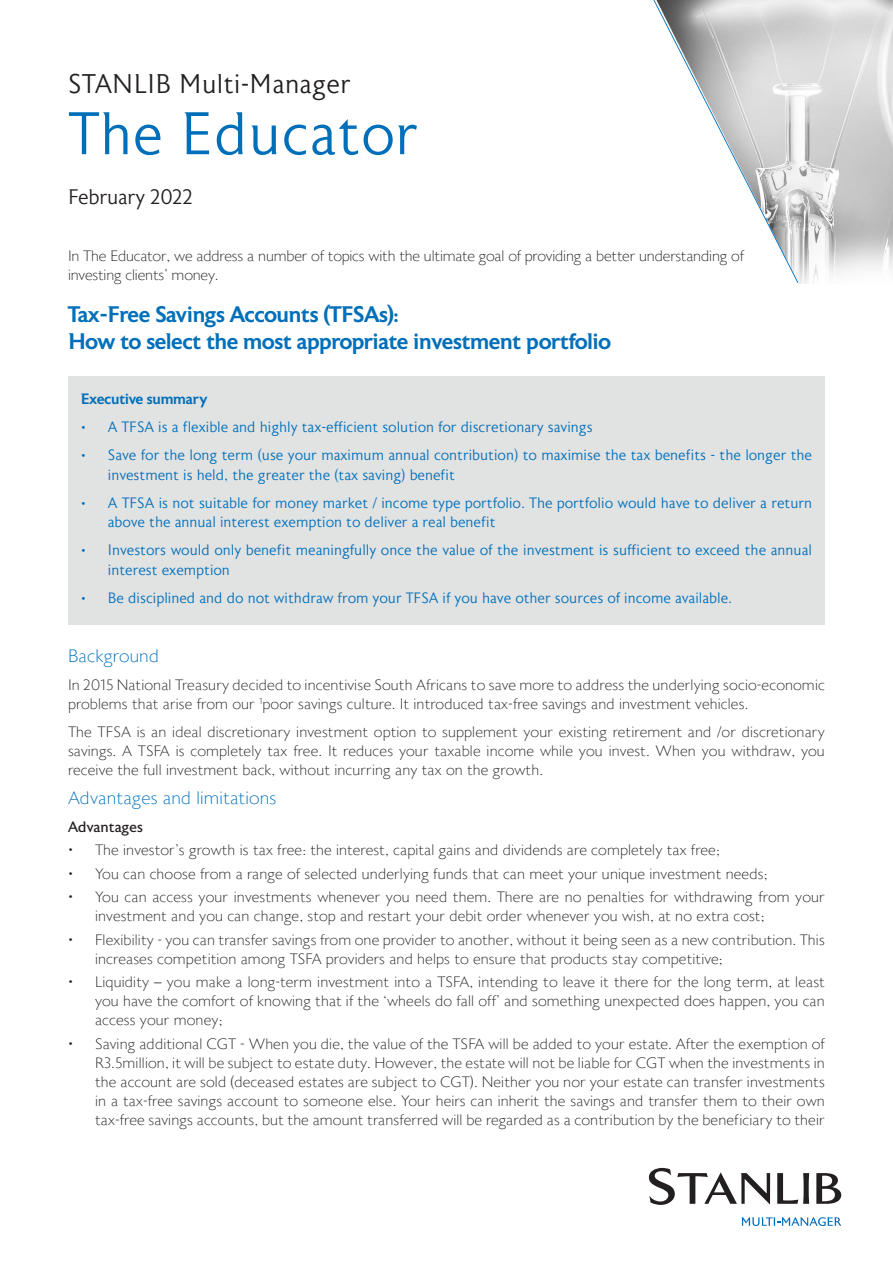
<style>
.page{position:relative;width:893px;height:1263px;background:#fff}
.page>*{position:absolute;margin:0;border:0;box-sizing:border-box;transform-origin:0 0}
.t1{font:300 60px "Astoria";color:#006fba}
.t2{font:300 27px "Astoria";color:#231f20}
.t3{font:500 22.5px/27px "Astoria";letter-spacing:-.01em;color:#006fba}
.t4{font:300 21px "Astoria";letter-spacing:-.02em;color:#231f20}
.t5{font:200 18px "Astoria";color:#006fba}
.t6{font:200 15px/19px "Astoria";color:#231f20}
.t7{font:300 15px/19.5px "Astoria";letter-spacing:-.01em;color:#006fba}
.t8{font:200 15px/19.2px "Astoria";letter-spacing:-.02em;color:#231f20}
.t9{font:500 15px "Astoria";letter-spacing:-.01em;color:#006fba}
.t10{font:15px "Astoria";color:#231f20}
</style>
<div class="page">
<img style="left:798px;top:0;width:95px;height:107px">
<img style="left:798px;top:107px;width:95px;height:176px">
<svg style="left:741px;top:1217px;width:100px;height:9px"></svg>
<svg style="left:649px;top:1168px;width:192px;height:37px"></svg>
<svg style="left:653px;top:0;width:145px;height:283px"></svg>
<div style="left:68px;top:376px;width:757px;height:248px;background:#e1e2e2"></div>
<h2 class="t2" style="left:68px;top:69px;width:284px">STANLIB Multi-Manager</h2>
<h1 class="t1" style="left:68px;top:102px;width:352px">The Educator</h1>
<h3 class="t4" style="left:68px;top:185px;width:127px">February 2022</h3>
<p class="t8" style="left:68px;top:247px;width:677px">In The Educator, we address a number of topics with the ultimate goal of providing a better understanding of investing clients’ money.</p>
<h3 class="t3" style="left:68px;top:301px;width:544px">Tax-Free Savings Accounts (TFSAs):<br>How to select the most appropriate investment portfolio</h3>
<p class="t9" style="left:81px;top:391px;width:128px">Executive summary</p>
<p class="t7" style="left:81px;top:418px;width:513px">• A TFSA is a flexible and highly tax-efficient solution for discretionary savings</p>
<p class="t7" style="left:108px;top:446px;width:706px;text-indent:-27px">• Save for the long term (use your maximum annual contribution) to maximise the tax benefits - the longer the investment is held, the greater the (tax saving) benefit</p>
<p class="t7" style="left:108px;top:494px;width:706px;text-indent:-27px">• A TFSA is not suitable for money market / income type portfolio. The portfolio would have to deliver a return above the annual interest exemption to deliver a real benefit</p>
<p class="t7" style="left:108px;top:541px;width:706px;text-indent:-27px">• Investors would only benefit meaningfully once the value of the investment is sufficient to exceed the annual interest exemption</p>
<p class="t7" style="left:81px;top:589px;width:653px">• Be disciplined and do not withdraw from your TFSA if you have other sources of income available.</p>
<p class="t5" style="left:68px;top:646px;width:93px">Background</p>
<p class="t6" style="left:68px;top:676px;width:758px">In 2015 National Treasury decided to incentivise South Africans to save more to address the underlying socio-economic problems that arise from our <sup>1</sup>poor savings culture. It introduced tax-free savings and investment vehicles.</p>
<p class="t6" style="left:68px;top:723px;width:758px;text-align:justify">The TFSA is an ideal discretionary investment option to supplement your existing retirement and /or discretionary savings. A TSFA is completely tax free. It reduces your taxable income while you invest. When you withdraw, you receive the full investment back, without incurring any tax on the growth.</p>
<p class="t5" style="left:68px;top:789px;width:210px">Advantages and limitations</p>
<p class="t10" style="left:68px;top:819px;width:76px">Advantages</p>
<p class="t6" style="left:68px;top:841px;width:653px">• The investor’s growth is tax free: the interest, capital gains and dividends are completely tax free;</p>
<p class="t6" style="left:68px;top:865px;width:701px">• You can choose from a range of selected underlying funds that can meet your unique investment needs;</p>
<p class="t6" style="left:95px;top:888px;width:731px;text-indent:-27px">• You can access your investments whenever you need them. There are no penalties for withdrawing from your investment and you can change, stop and restart your debit order whenever you wish, at no extra cost;</p>
<p class="t6" style="left:95px;top:931px;width:731px;text-indent:-27px">• Flexibility - you can transfer savings from one provider to another, without it being seen as a new contribution. This increases competition among TSFA providers and helps to ensure that products stay competitive;</p>
<p class="t6" style="left:95px;top:973px;width:731px;text-align:justify;text-indent:-27px">• Liquidity – you make a long-term investment into a TSFA, intending to leave it there for the long term, at least you have the comfort of knowing that if the ‘wheels do fall off’ and something unexpected does happen, you can access your money;</p>
<p class="t6" style="left:95px;top:1035px;width:731px;text-align:justify;text-indent:-27px">• Saving additional CGT - When you die, the value of the TSFA will be added to your estate. After the exemption of R3.5million, it will be subject to estate duty. However, the estate will not be liable for CGT when the investments in the account are sold (deceased estates are subject to CGT). Neither you nor your estate can transfer investments in a tax-free savings account to someone else. Your heirs can inherit the savings and transfer them to their own tax-free savings accounts, but the amount transferred will be regarded as a contribution by the beneficiary to their</p>
</div>
